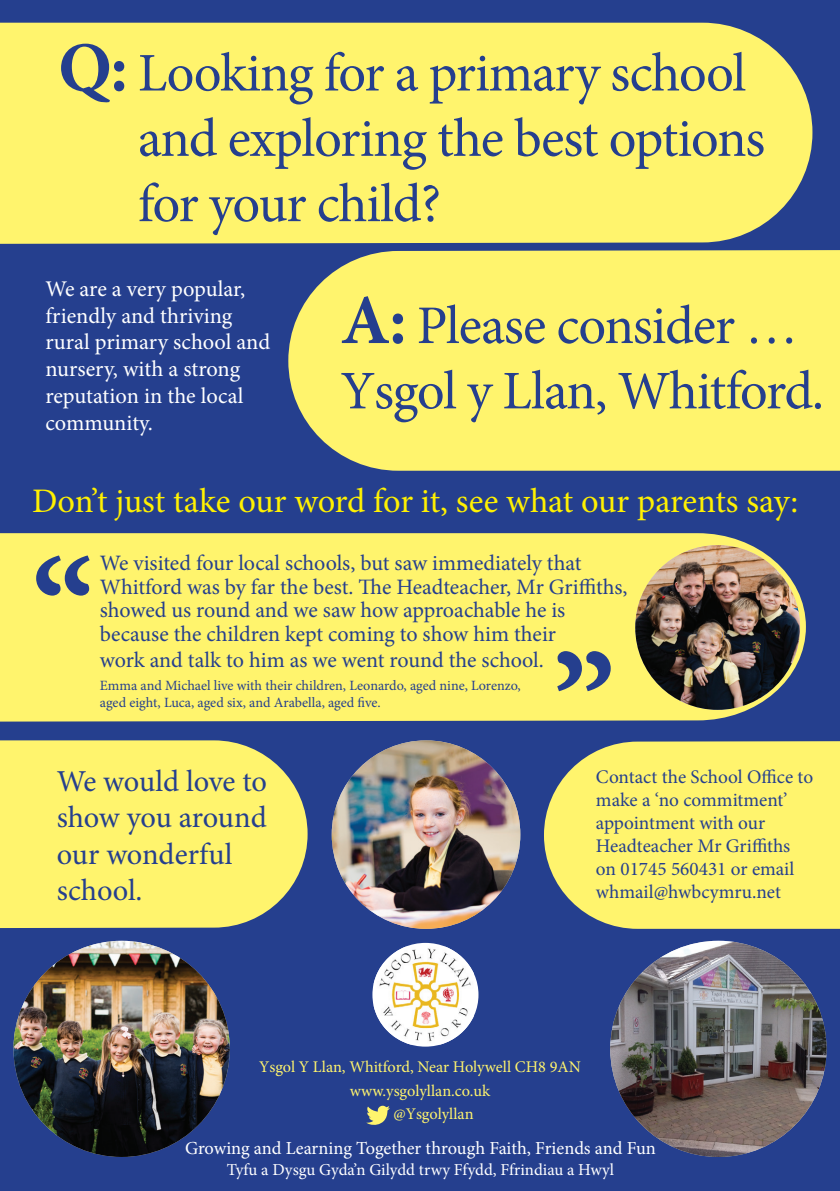
<style>
.page{position:relative;width:840px;height:1191px;background:#fff}
.page>*{position:absolute;margin:0;border:0;box-sizing:border-box;transform-origin:0 0}
.t1{font:700 140.8px "Minion Pro";color:#253f8e}
.t2{font:54.4px/65.4px "Minion Pro";letter-spacing:-.025em;color:#253f8e}
.t3{font:34.4px "Minion Pro";letter-spacing:-.01em;color:#fff101}
.t4{font:30.4px/36.6px "Minion Pro";letter-spacing:-.005em;color:#253f8e}
.t5{font:22.4px/27px "Minion Pro";color:#fff}
.t6{font:22px/23.6px "Minion Pro";letter-spacing:-.005em;color:#253f8e}
.t7{font:19.2px/23px "Minion Pro";color:#253f8e}
.t8{font:18.4px "Minion Pro";letter-spacing:-.005em;color:#fff}
.t9{font:16.8px "Minion Pro";color:#fff}
.t10{font:16.2px "Minion Pro";color:#fff46d}
.t11{font:14.2px/17px "Minion Pro";color:#253f8e}
.s1{font-weight:700;font-size:70.4px}
</style>
<div class="page">
<div style="left:0;top:0;width:839px;height:1191px;background:#253f8e"></div>
<div style="left:0;top:23px;width:812px;height:221px;background:#fff46d"></div>
<svg style="left:0;top:740px;width:307px;height:188px;background:#f0e76f"></svg>
<div style="left:0;top:533px;width:805px;height:188px;background:#fff46d"></div>
<svg style="left:366px;top:1105px;width:23px;height:20px"></svg>
<div style="left:372px;top:943px;width:106px;height:103px;background:#fff;border-radius:50%"></div>
<img style="left:373px;top:946px;width:100px;height:98px">
<div style="left:288px;top:250px;width:551px;height:221px;background:#fff46d"></div>
<svg style="left:544px;top:741px;width:295px;height:187px;background:#efe76f"></svg>
<img style="left:331px;top:740px;width:189px;height:188px;border-radius:94px">
<img style="left:635px;top:545px;width:164px;height:165px;border-radius:82px">
<img style="left:13px;top:940px;width:217px;height:217px;border-radius:108px">
<img style="left:610px;top:940px;width:216px;height:217px;border-radius:108px">
<h2 class="t2" style="left:138px;top:41px;width:628px;text-indent:-80px"><span class="s1">Q:</span> Looking for a primary school and exploring the best options for your child?</h2>
<p class="t5" style="left:45px;top:275px;width:226px">We are a very popular, friendly and thriving rural primary school and nursery, with a strong reputation in the local community.</p>
<h2 class="t2" style="left:340px;top:293px;width:485px"><span class="s1">A:</span> Please consider …<br>Ysgol y Llan, Whitford.</h2>
<h3 class="t3" style="left:32px;top:478px;width:767px">Don’t just take our word for it, see what our parents say:</h3>
<h1 class="t1" style="left:32px;top:512px;width:64px">“</h1>
<p class="t6" style="left:100px;top:551px;width:529px">We visited four local schools, but saw immediately that Whitford was by far the best. The Headteacher, Mr Griffiths, showed us round and we saw how approachable he is because the children kept coming to show him their</p>
<p class="t6" style="left:100px;top:648px;width:445px">work and talk to him as we went round the school.</p>
<p class="t11" style="left:100px;top:677px;width:422px">Emma and Michael live with their children, Leonardo, aged nine, Lorenzo, aged eight, Luca, aged six, and Arabella, aged five.</p>
<h1 class="t1" style="left:552px;top:606px;width:64px">”</h1>
<h3 class="t4" style="left:57px;top:763px;width:212px">We would love to show you around our wonderful school.</h3>
<p class="t7" style="left:595px;top:765px;width:219px">Contact the School Office to make a ‘no commitment’ appointment with our<br>Headteacher Mr Griffiths on 01745 560431 or email whmail@hwbcymru.net</p>
<p class="t10" style="left:259px;top:1056px;width:323px">Ysgol Y Llan, Whitford, Near Holywell CH8 9AN</p>
<p class="t10" style="left:349px;top:1079px;width:142px">www.ysgolyllan.co.uk</p>
<p class="t10" style="left:393px;top:1102px;width:82px">@Ysgolyllan</p>
<p class="t8" style="left:185px;top:1136px;width:472px">Growing and Learning Together through Faith, Friends and Fun</p>
<p class="t9" style="left:226px;top:1157px;width:389px">Tyfu a Dysgu Gyda’n Gilydd trwy Ffydd, Ffrindiau a Hwyl</p>
</div>
